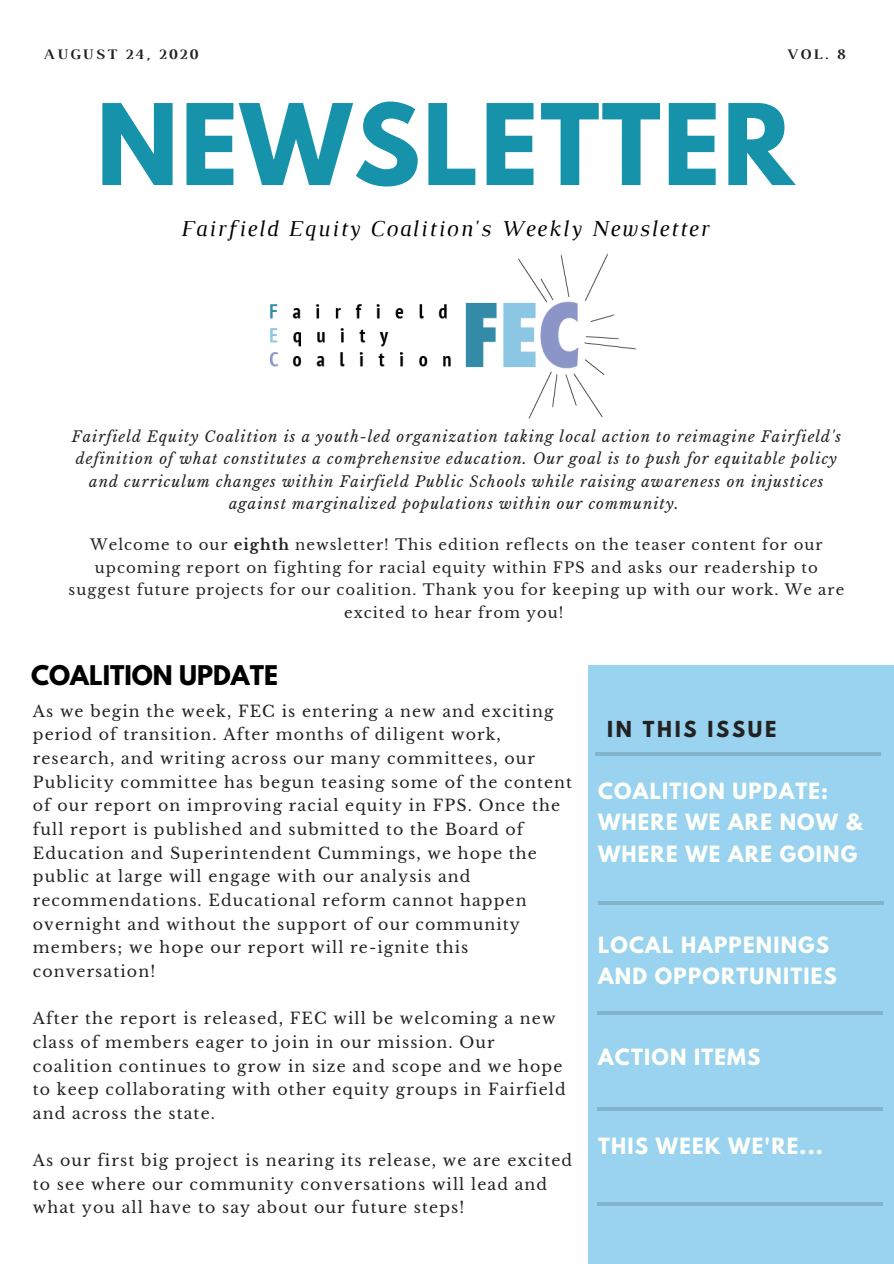
<style>
.page{position:relative;width:894px;height:1264px;background:#fff}
.page>*{position:absolute;margin:0;border:0;box-sizing:border-box;transform-origin:0 0}
.t1{font:700 99.3px "League Spartan";letter-spacing:.02em;color:#1692ab}
.t2{font:700 24px "League Spartan";color:#000}
.t3{font:italic 23.25px "Luthier";letter-spacing:.07em;color:#000}
.t4{font:700 19.8px/31.5px "League Spartan";letter-spacing:.06em;color:#fffff9}
.t5{font:700 19.5px "League Spartan";letter-spacing:.14em;color:#222}
.t6{font:15.75px/23.7px "Libre Baskerville";letter-spacing:.07em;color:#222}
.t7{font:italic 14.85px/22.5px "Libre Baskerville";letter-spacing:.07em;color:#222;text-align:center}
.t8{font:14.85px/22.5px "Libre Baskerville";letter-spacing:.07em;color:#222;text-align:center}
.t9{font:700 14.85px "Luthier";letter-spacing:.14em;color:#222}
.s1{font-weight:700}
</style>
<div class="page">
<div style="left:588px;top:665px;width:305px;height:598px;background:#99d3ef"></div>
<hr style="left:598px;top:901px;width:285px;height:3px;background:#000">
<hr style="left:597px;top:1011px;width:285px;height:3px;background:#000">
<svg style="left:597px;top:1107px;width:285px;height:3px"></svg>
<hr style="left:597px;top:1202px;width:285px;height:4px;background:#82b4cc">
<hr style="left:595px;top:752px;width:285px;height:4px;background:#82b4cc">
<img style="left:269px;top:253px;width:367px;height:166px">
<p class="t9" style="left:44px;top:49px;width:155px">AUGUST 24, 2020</p>
<p class="t9" style="left:786px;top:49px;width:60px">VOL. 8</p>
<h1 class="t1" style="left:96px;top:96px;width:698px">NEWSLETTER</h1>
<h3 class="t3" style="left:180px;top:219px;width:529px">Fairfield Equity Coalition's Weekly Newsletter</h3>
<p class="t7" style="left:72px;top:425px;width:770px">Fairfield Equity Coalition is a youth-led organization taking local action to reimagine Fairfield's definition of what constitutes a comprehensive education. Our goal is to push for equitable policy and curriculum changes within Fairfield Public Schools while raising awareness on injustices against marginalized populations within our community.</p>
<p class="t8" style="left:69px;top:533px;width:776px">Welcome to our <span class="s1">eighth</span> newsletter! This edition reflects on the teaser content for our upcoming report on fighting for racial equity within FPS and asks our readership to suggest future projects for our coalition. Thank you for keeping up with our work. We are excited to hear from you!</p>
<h2 class="t2" style="left:31px;top:663px;width:248px">COALITION UPDATE</h2>
<p class="t6" style="left:33px;top:699px;width:540px">As we begin the week, FEC is entering a new and exciting period of transition. After months of diligent work, research, and writing across our many committees, our Publicity committee has begun teasing some of the content of our report on improving racial equity in FPS. Once the full report is published and submitted to the Board of Education and Superintendent Cummings, we hope the public at large will engage with our analysis and recommendations. Educational reform cannot happen overnight and without the support of our community members; we hope our report will re-ignite this conversation!</p>
<p class="t6" style="left:33px;top:1006px;width:534px">After the report is released, FEC will be welcoming a new class of members eager to join in our mission. Our coalition continues to grow in size and scope and we hope to keep collaborating with other equity groups in Fairfield and across the state.</p>
<p class="t6" style="left:33px;top:1148px;width:540px">As our first big project is nearing its release, we are excited to see where our community conversations will lead and what you all have to say about our future steps!</p>
<p class="t5" style="left:607px;top:719px;width:171px">IN THIS ISSUE</p>
<p class="t4" style="left:598px;top:777px;width:266px">COALITION UPDATE:<br>WHERE WE ARE NOW &amp;<br>WHERE WE ARE GOING</p>
<p class="t4" style="left:598px;top:931px;width:240px">LOCAL HAPPENINGS<br>AND OPPORTUNITIES</p>
<p class="t4" style="left:598px;top:1043px;width:164px">ACTION ITEMS</p>
<p class="t4" style="left:598px;top:1132px;width:226px">THIS WEEK WE'RE...</p>
</div>
